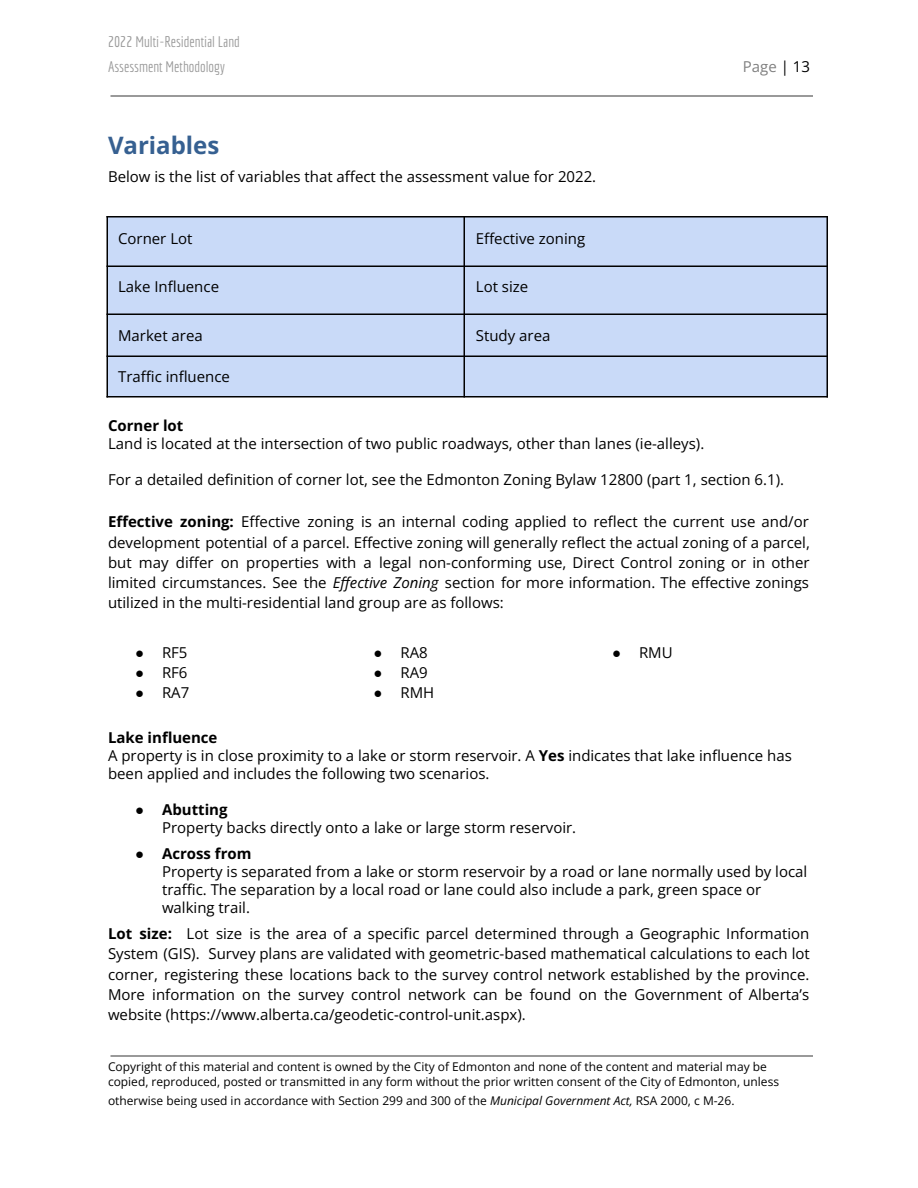
<style>
.page{position:relative;width:918px;height:1188px;background:#fff}
.page>*{position:absolute;margin:0;border:0;box-sizing:border-box;transform-origin:0 0}
.t1{font:700 24px "Open Sans";color:#366091}
.t2{font:15px/20.2px "Open Sans";color:#000}
.t3{font:15px/24.8px "Economica";color:#999}
.t4{font:700 15px "Open Sans";color:#000}
.t5{font:15px "Open Sans";color:#808080}
.t6{font:12px/14.7px "Open Sans";color:#000}
.s1{color:#000}
.s2{font-weight:700}
.s3{font-style:italic}
.s4{font-family:"Arial"}
.s5{font-family:"Arial";font-weight:700}
</style>
<div class="page">
<div style="left:107px;top:217px;width:358px;height:49px;background:#c9daf8"></div>
<div style="left:465px;top:217px;width:362px;height:49px;background:#c9daf8"></div>
<div style="left:107px;top:266px;width:358px;height:48px;background:#c9daf8"></div>
<div style="left:465px;top:266px;width:362px;height:48px;background:#c9daf8"></div>
<div style="left:107px;top:314px;width:358px;height:42px;background:#c9daf8"></div>
<div style="left:465px;top:314px;width:362px;height:42px;background:#c9daf8"></div>
<div style="left:107px;top:356px;width:358px;height:41px;background:#c9daf8"></div>
<div style="left:465px;top:356px;width:362px;height:41px;background:#c9daf8"></div>
<hr style="left:106px;top:216px;width:2px;height:181px;background:#000">
<hr style="left:463px;top:216px;width:2px;height:181px;background:#000">
<hr style="left:826px;top:216px;width:2px;height:181px;background:#000">
<hr style="left:106px;top:216px;width:722px;height:2px;background:#000">
<hr style="left:106px;top:266px;width:722px;height:1px;background:#000">
<hr style="left:106px;top:314px;width:722px;height:1px;background:#000">
<hr style="left:106px;top:355px;width:722px;height:2px;background:#000">
<hr style="left:106px;top:396px;width:722px;height:2px;background:#000">
<p class="t3" style="left:108px;top:29px;width:133px">2022 Multi-Residential Land<br>Assessment Methodology</p>
<h1 class="t1" style="left:108px;top:128px;width:113px">Variables</h1>
<p class="t2" style="left:108px;top:166px;width:490px">Below is the list of variables that affect the assessment value for 2022.</p>
<p class="t5" style="left:743px;top:56px;width:69px">Page <span class="s1">| 13</span></p>
<p class="t2" style="left:118px;top:228px;width:76px">Corner Lot</p>
<p class="t2" style="left:476px;top:228px;width:111px">Effective zoning</p>
<p class="t2" style="left:118px;top:276px;width:102px">Lake Influence</p>
<p class="t2" style="left:476px;top:276px;width:54px">Lot size</p>
<p class="t2" style="left:118px;top:325px;width:86px">Market area</p>
<p class="t2" style="left:476px;top:325px;width:76px">Study area</p>
<p class="t2" style="left:118px;top:366px;width:113px">Traffic infl uence</p>
<p class="t4" style="left:108px;top:415px;width:77px">Corner lot</p>
<p class="t2" style="left:108px;top:433px;width:598px">Land is located at the intersection of two public roadways, other than lanes (ie-alleys).</p>
<p class="t2" style="left:108px;top:469px;width:678px">For a detailed definition of corner lot, see the Edmonton Zoning Bylaw 12800 (part 1, section 6.1).</p>
<p class="t2" style="left:108px;top:511px;width:703px;text-align:justify"><span class="s2">Effective zoning:</span> Effective zoning is an internal coding applied to reflect the current use and/or development potential of a parcel. Effective zoning will generally reflect the actual zoning of a parcel, but may differ on properties with a legal non-conforming use, Direct Control zoning or in other limited circumstances. See the <span class="s3">Effective Zoning</span> section for more information. The effective zonings utilized in the multi-residential land group are as follows:</p>
<p class="t2" style="left:135px;top:642px;width:54px"><span class="s4">●</span> RF5</p>
<p class="t2" style="left:135px;top:662px;width:54px"><span class="s4">●</span> RF6</p>
<p class="t2" style="left:135px;top:682px;width:56px"><span class="s4">●</span> RA7</p>
<p class="t2" style="left:374px;top:642px;width:56px"><span class="s4">●</span> RA8</p>
<p class="t2" style="left:374px;top:662px;width:56px"><span class="s4">●</span> RA9</p>
<p class="t2" style="left:374px;top:682px;width:62px"><span class="s4">●</span> RMH</p>
<p class="t2" style="left:612px;top:642px;width:62px"><span class="s4">●</span> RMU</p>
<p class="t2" style="left:108px;top:729px;width:685px;line-height:18px"><span class="s2">Lake infl uence<br></span>A property is in close proximity to a lake or storm reservoir. A <span class="s2">Yes</span> indicates that lake infl uence has been applied and includes the following two scenarios.</p>
<p class="t2" style="left:162px;top:801px;width:416px;line-height:18px;text-indent:-27px"><span class="s5">●</span> <span class="s2">Abutting<br></span>Property backs directly onto a lake or large storm reservoir.</p>
<p class="t2" style="left:162px;top:844px;width:647px;line-height:18px;text-indent:-27px"><span class="s5">●</span> <span class="s2">Across from<br></span>Property is separated from a lake or storm reservoir by a road or lane normally used by local traffic. The separation by a local road or lane could also include a park, green space or walking trail.</p>
<p class="t2" style="left:108px;top:923px;width:703px;text-align:justify"><span class="s2">Lot size:</span> Lot size is the area of a specific parcel determined through a Geographic Information System (GIS). Survey plans are validated with geometric-based mathematical calculations to each lot corner, registering these locations back to the survey control network established by the province.<br>More information on the survey control network can be found on the Government of Alberta’s website (https://www.alberta.ca/geodetic-control-unit.aspx).</p>
<p class="t6" style="left:108px;top:1059px;width:673px">Copyright of this material and content is owned by the City of Edmonton and none of the content and material may be copied, reproduced, posted or transmitted in any form without the prior written consent of the City of Edmonton, unless</p>
<p class="t6" style="left:108px;top:1093px;width:628px">otherwise being used in accordance with Section 299 and 300 of the <span class="s3">Municipal Government Act,</span> RSA 2000, c M-26.</p>
</div>
